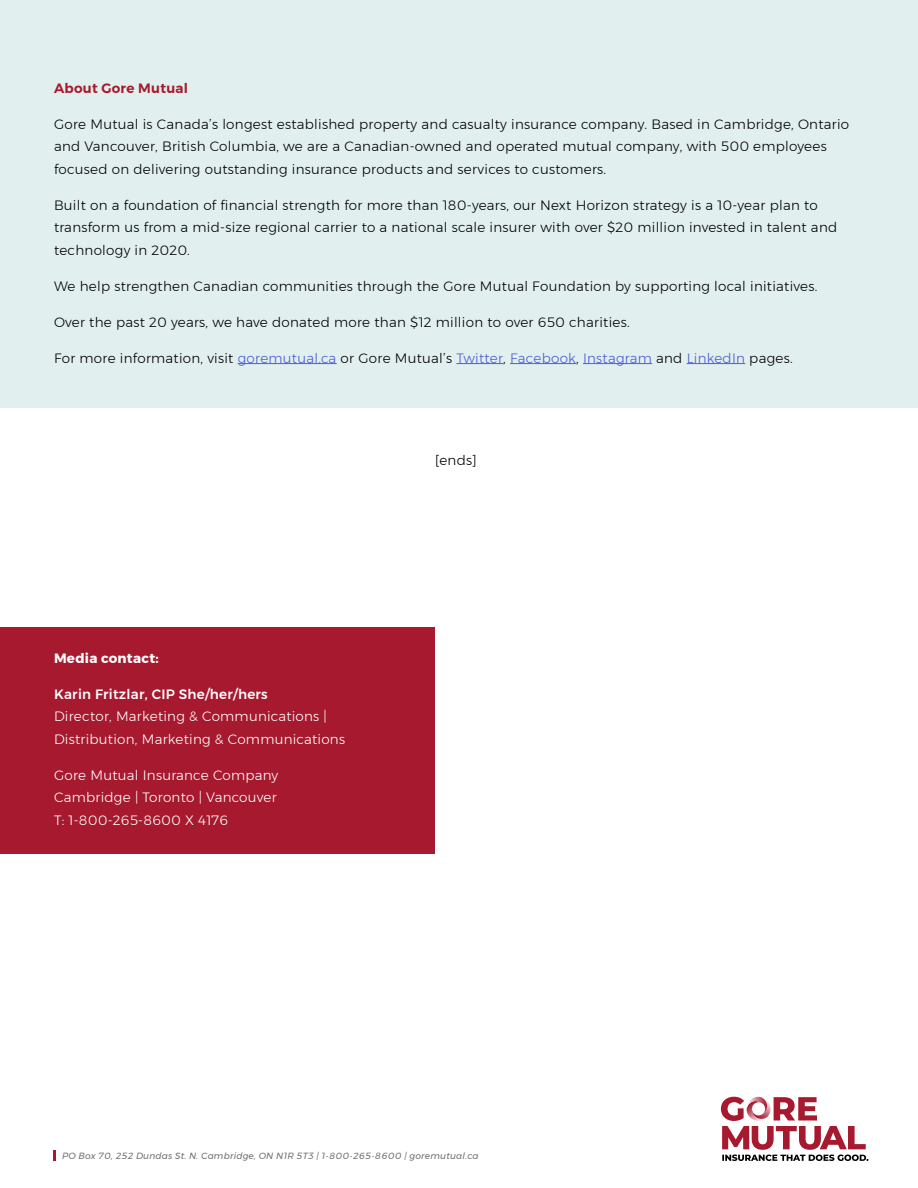
<style>
.page{position:relative;width:918px;height:1188px;background:#fff}
.page>*{position:absolute;margin:0;border:0;box-sizing:border-box;transform-origin:0 0}
.t1{font:300 13.5px/22.5px "Montserrat";letter-spacing:.02em;color:#000}
.t2{font:300 13.5px/22.5px "Montserrat";letter-spacing:.02em;color:#fff}
.t3{font:500 13.5px "Montserrat";letter-spacing:.02em;color:#fff}
.t4{font:600 13.5px "Montserrat";letter-spacing:.02em;color:#a6192e}
.t5{font:700 13.5px "Montserrat";letter-spacing:.02em;color:#fff}
.t6{font:italic 9px "Montserrat";letter-spacing:.02em;color:#706f6d}
.s1{color:#4f5cd6}
</style>
<div class="page">
<svg style="left:53px;top:1150px;width:3px;height:11px"></svg>
<div style="left:0;top:0;width:918px;height:408px;background:#e1f0ee"></div>
<hr style="left:238px;top:363px;width:99px;height:1px;background:#4f5cd6">
<hr style="left:456px;top:363px;width:47px;height:1px;background:#4f5cd6">
<hr style="left:510px;top:363px;width:66px;height:1px;background:#4f5cd6">
<hr style="left:583px;top:363px;width:69px;height:1px;background:#4f5cd6">
<hr style="left:687px;top:363px;width:58px;height:1px;background:#4f5cd6">
<svg style="left:721px;top:1097px;width:147px;height:64px"></svg>
<div style="left:0;top:627px;width:435px;height:227px;background:#a6192e"></div>
<p class="t4" style="left:54px;top:77px;width:136px">About Gore Mutual</p>
<p class="t1" style="left:54px;top:112px;width:797px">Gore Mutual is Canada’s longest established property and casualty insurance company. Based in Cambridge, Ontario and Vancouver, British Columbia, we are a Canadian-owned and operated mutual company, with 500 employees focused on delivering outstanding insurance products and services to customers.</p>
<p class="t1" style="left:54px;top:193px;width:785px">Built on a foundation of financial strength for more than 180-years, our Next Horizon strategy is a 10-year plan to transform us from a mid-size regional carrier to a national scale insurer with over $20 million invested in talent and technology in 2020.</p>
<p class="t1" style="left:54px;top:274px;width:765px">We help strengthen Canadian communities through the Gore Mutual Foundation by supporting local initiatives.</p>
<p class="t1" style="left:54px;top:310px;width:577px">Over the past 20 years, we have donated more than $12 million to over 650 charities.</p>
<p class="t1" style="left:54px;top:346px;width:740px">For more information, visit <span class="s1">goremutual.ca</span> or Gore Mutual’s <span class="s1">Twitter</span>, <span class="s1">Facebook</span>, <span class="s1">Instagram</span> and <span class="s1">LinkedIn</span> pages.</p>
<p class="t5" style="left:54px;top:647px;width:106px">Media contact:</p>
<p class="t3" style="left:54px;top:683px;width:215px">Karin Fritzlar, CIP She/her/hers</p>
<p class="t2" style="left:54px;top:705px;width:293px">Director, Marketing &amp; Communications |<br>Distribution, Marketing &amp; Communications</p>
<p class="t2" style="left:54px;top:763px;width:226px">Gore Mutual Insurance Company<br>Cambridge | Toronto | Vancouver<br>T: 1-800-265-8600 X 4176</p>
<p class="t1" style="left:435px;top:448px;width:43px">[ends]</p>
<p class="t6" style="left:62px;top:1149px;width:418px">PO Box 70, 252 Dundas St. N. Cambridge, ON N1R 5T3 | 1-800-265-8600 | goremutual.ca</p>
</div>
